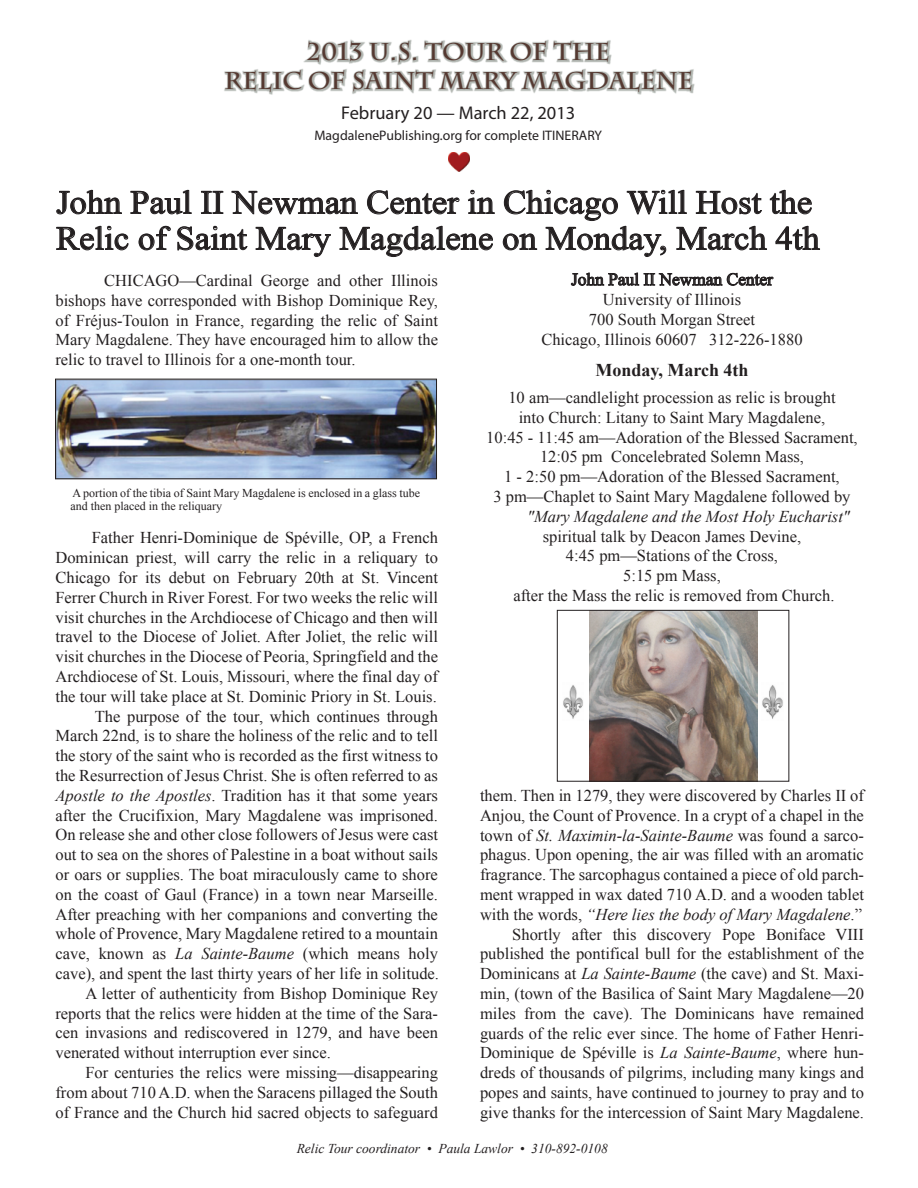
<style>
.page{position:relative;width:918px;height:1188px;background:#fff}
.page>*{position:absolute;margin:0;border:0;box-sizing:border-box;transform-origin:0 0}
.t1{font:33px/36px "Times New Roman";color:#231f20;scale:1.05 1}
.t2{font:700 24.15px/29.1px "Charlemagne Std";color:#553931;text-align:center}
.t3{font:18.45px "Myriad Pro";color:#231f20}
.t4{font:700 18px "Times New Roman";color:#231f20}
.t5{font:17.4px "Times New Roman";color:#231f20}
.t6{font:16.5px/19.8px "Times New Roman";color:#231f20;text-align:center}
.t7{font:italic 16.5px "Times New Roman";color:#231f20}
.t8{font:13.8px "Myriad Pro";color:#231f20}
.t9{font:italic 13.5px "Times New Roman";color:#231f20}
.t10{font:12px/12.8px "Times New Roman";color:#231f20}
.s1{font-style:italic}
</style>
<div class="page">
<img style="left:224px;top:39px;width:471px;height:56px">
<svg style="left:56px;top:190px;width:66px;height:25px"></svg>
<svg style="left:130px;top:190px;width:62px;height:25px"></svg>
<svg style="left:201px;top:191px;width:23px;height:23px"></svg>
<svg style="left:231px;top:191px;width:127px;height:24px"></svg>
<svg style="left:367px;top:190px;width:93px;height:25px"></svg>
<svg style="left:468px;top:190px;width:27px;height:24px"></svg>
<svg style="left:56px;top:226px;width:73px;height:25px"></svg>
<svg style="left:138px;top:226px;width:33px;height:25px"></svg>
<svg style="left:177px;top:226px;width:71px;height:25px"></svg>
<svg style="left:255px;top:227px;width:76px;height:30px"></svg>
<svg style="left:339px;top:226px;width:154px;height:31px"></svg>
<svg style="left:503px;top:190px;width:317px;height:67px"></svg>
<img style="left:589px;top:612px;width:168px;height:167px">
<div style="left:557px;top:610px;width:232px;height:171px;border:1px solid #231f20"></div>
<img style="left:449px;top:153px;width:20px;height:18px">
<img style="left:57px;top:381px;width:378px;height:96px">
<div style="left:55px;top:379px;width:382px;height:100px;border:1px solid #231f20"></div>
<svg style="left:571px;top:273px;width:203px;height:13px"></svg>
<img style="left:563px;top:685px;width:20px;height:34px">
<img style="left:762px;top:685px;width:21px;height:34px">
<h2 class="t2" style="left:224px;top:37px;width:470px">2013 U.S. TOUR OF THE<br>RELIC OF SAINT MARY MAGDALENE</h2>
<p class="t3" style="left:341px;top:101px;width:235px">February 20 — March 22, 2013</p>
<p class="t8" style="left:314px;top:127px;width:289px">MagdalenePublishing.org for complete ITINERARY</p>
<h1 class="t1" style="left:56px;top:184px;width:729px">John Paul II Newman Center in Chicago Will Host the<br>Relic of Saint Mary Magdalene on Monday, March 4th</h1>
<p class="t6" style="left:55px;top:270px;width:384px;text-align:justify;text-indent:49px">CHICAGO—Cardinal George and other Illinois bishops have corresponded with Bishop Dominique Rey, of Fréjus-Toulon in France, regarding the relic of Saint Mary Magdalene. They have encouraged him to allow the relic to travel to Illinois for a one-month tour.</p>
<p class="t5" style="left:571px;top:268px;width:203px">John Paul II Newman Center</p>
<p class="t6" style="left:541px;top:289px;width:263px">University of Illinois<br>700 South Morgan Street<br>Chicago, Illinois 60607 312-226-1880</p>
<p class="t4" style="left:595px;top:358px;width:155px">Monday, March 4th</p>
<p class="t6" style="left:486px;top:387px;width:373px">10 am—candlelight procession as relic is brought<br>into Church: Litany to Saint Mary Magdalene,<br>10:45 - 11:45 am—Adoration of the Blessed Sacrament, 12:05 pm Concelebrated Solemn Mass,<br>1 - 2:50 pm—Adoration of the Blessed Sacrament,<br>3 pm—Chaplet to Saint Mary Magdalene followed by</p>
<p class="t7" style="left:527px;top:505px;width:324px">"Mary Magdalene and the Most Holy Eucharist"</p>
<p class="t6" style="left:513px;top:526px;width:323px">spiritual talk by Deacon James Devine,<br>4:45 pm—Stations of the Cross,<br>5:15 pm Mass,<br>after the Mass the relic is removed from Church.</p>
<p class="t10" style="left:70px;top:487px;width:351px">A portion of the tibia of Saint Mary Magdalene is enclosed in a glass tube and then placed in the reliquary</p>
<p class="t6" style="left:92px;top:528px;width:348px">Father Henri-Dominique de Spéville, OP, a French</p>
<p class="t6" style="left:55px;top:547px;width:384px">Dominican priest, will carry the relic in a reliquary to</p>
<p class="t6" style="left:55px;top:567px;width:384px">Chicago for its debut on February 20th at St. Vincent</p>
<p class="t6" style="left:55px;top:587px;width:384px">Ferrer Church in River Forest. For two weeks the relic will</p>
<p class="t6" style="left:55px;top:607px;width:384px">visit churches in the Archdiocese of Chicago and then will</p>
<p class="t6" style="left:55px;top:627px;width:384px">travel to the Diocese of Joliet. After Joliet, the relic will</p>
<p class="t6" style="left:55px;top:646px;width:384px">visit churches in the Diocese of Peoria, Springfield and the</p>
<p class="t6" style="left:55px;top:666px;width:384px">Archdiocese of St. Louis, Missouri, where the final day of</p>
<p class="t6" style="left:55px;top:686px;width:383px">the tour will take place at St. Dominic Priory in St. Louis.</p>
<p class="t6" style="left:95px;top:706px;width:345px">The purpose of the tour, which continues through</p>
<p class="t6" style="left:55px;top:726px;width:384px">March 22nd, is to share the holiness of the relic and to tell</p>
<p class="t6" style="left:55px;top:745px;width:384px">the story of the saint who is recorded as the first witness to</p>
<p class="t6" style="left:55px;top:765px;width:384px">the Resurrection of Jesus Christ. She is often referred to as</p>
<p class="t6" style="left:55px;top:785px;width:384px"><span class="s1">Apostle to the Apostles</span>. Tradition has it that some years</p>
<p class="t6" style="left:55px;top:805px;width:384px">after the Crucifixion, Mary Magdalene was imprisoned.</p>
<p class="t6" style="left:55px;top:825px;width:384px">On release she and other close followers of Jesus were cast</p>
<p class="t6" style="left:55px;top:844px;width:384px">out to sea on the shores of Palestine in a boat without sails</p>
<p class="t6" style="left:55px;top:864px;width:384px">or oars or supplies. The boat miraculously came to shore</p>
<p class="t6" style="left:55px;top:884px;width:384px">on the coast of Gaul (France) in a town near Marseille.</p>
<p class="t6" style="left:55px;top:904px;width:384px">After preaching with her companions and converting the</p>
<p class="t6" style="left:55px;top:924px;width:384px">whole of Provence, Mary Magdalene retired to a mountain</p>
<p class="t6" style="left:55px;top:943px;width:384px">cave, known as <span class="s1">La Sainte-Baume</span> (which means holy</p>
<p class="t6" style="left:55px;top:963px;width:385px">cave), and spent the last thirty years of her life in solitude.</p>
<p class="t6" style="left:85px;top:983px;width:354px">A letter of authenticity from Bishop Dominique Rey</p>
<p class="t6" style="left:55px;top:1003px;width:384px">reports that the relics were hidden at the time of the Sara-</p>
<p class="t6" style="left:55px;top:1023px;width:384px">cen invasions and rediscovered in 1279, and have been</p>
<p class="t6" style="left:55px;top:1042px;width:277px">venerated without interruption ever since.</p>
<p class="t6" style="left:85px;top:1062px;width:354px">For centuries the relics were missing—disappearing</p>
<p class="t6" style="left:55px;top:1082px;width:384px">from about 710 A.D. when the Saracens pillaged the South</p>
<p class="t6" style="left:55px;top:1102px;width:384px">of France and the Church hid sacred objects to safeguard</p>
<p class="t6" style="left:480px;top:785px;width:386px;text-align:right">them. Then in 1279, they were discovered by Charles II of Anjou, the Count of Provence. In a crypt of a chapel in the town of <span class="s1">St. Maximin-la-Sainte-Baume</span> was found a sarco&shy;phagus. Upon opening, the air was filled with an aromatic fragrance. The sarcophagus contained a piece of old parch&shy;ment wrapped in wax dated 710 A.D. and a wooden tablet with the words, <span class="s1">“Here lies the body of Mary Magdalene</span>.” Shortly after this discovery Pope Boniface VIII published the pontifical bull for the establishment of the Dominicans at <span class="s1">La Sainte-Baume</span> (the cave) and St. Maxi&shy;min, (town of the Basilica of Saint Mary Magdalene—20 miles from the cave). The Dominicans have remained guards of the relic ever since. The home of Father Henri-Dominique de Spéville is <span class="s1">La Sainte-Baume</span>, where hun&shy;dreds of thousands of pilgrims, including many kings and popes and saints, have continued to journey to pray and to give thanks for the intercession of Saint Mary Magdalene.</p>
<p class="t9" style="left:297px;top:1139px;width:313px">Relic Tour coordinator • Paula Lawlor • 310-892-0108</p>
</div>
